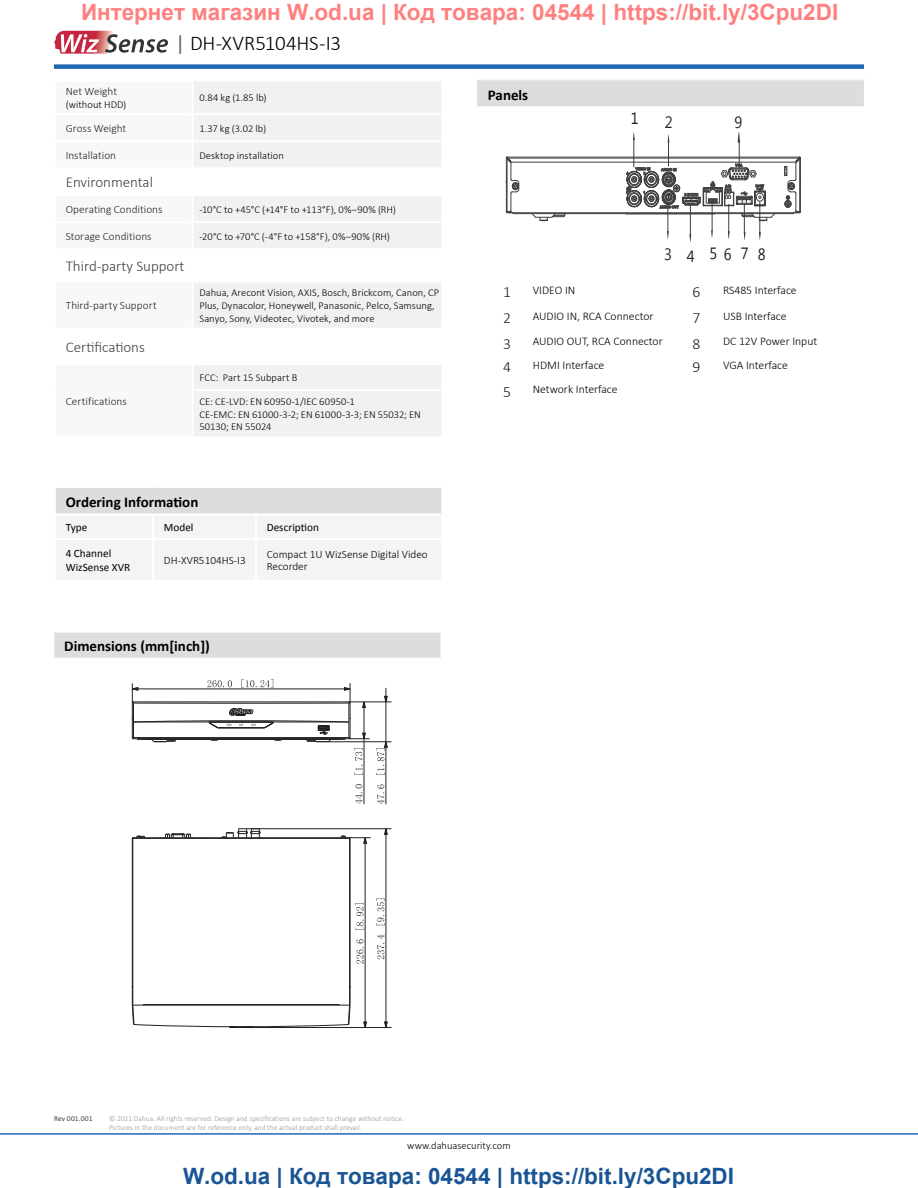
<style>
.page{position:relative;width:918px;height:1188px;background:#fff}
.page>*{position:absolute;margin:0;border:0;box-sizing:border-box;transform-origin:0 0}
.t1{font:700 22.5px "Arial";color:rgb(255 0 0/.5)}
.t2{font:700 22.5px "Arial";color:#195594}
.t3{font:300 21px "Calibri";letter-spacing:-.01em;color:#000}
.t4{font:16.35px "Segoe UI";color:#221e1f;scale:.89 1}
.t5{font:300 15.6px "Calibri";color:#221e1f}
.t6{font:700 15px "Calibri";color:#000}
.t7{font:300 15px "Calibri";color:#404042}
.t8{font:300 11.7px "Calibri";color:#000}
.t9{font:300 11.25px "Calibri";letter-spacing:.005em;color:#242324}
.t10{font:300 11.25px/12px "Calibri";color:#000}
.t11{font:11.25px/13.5px "Calibri";color:#000}
.t12{font:300 10.5px/12.6px "Calibri";letter-spacing:.005em;color:#000}
.t13{font:300 7.5px/9px "Calibri";color:#939598}
.t14{font:300 7.5px "Calibri";letter-spacing:.015em;color:#000}
.s1{font-weight:400;color:#626466}
</style>
<div class="page">
<hr style="left:0;top:1133px;width:918px;height:2px;background:#2068b3">
<div style="left:54px;top:64px;width:810px;height:5px;background:#2068b3"></div>
<div style="left:477px;top:80px;width:388px;height:27px;background:#dbddde"></div>
<hr style="left:864px;top:80px;width:2px;height:26px;background:#fff">
<hr style="left:477px;top:106px;width:389px;height:2px;background:#fff">
<div style="left:194px;top:82px;width:247px;height:85px;background:#f1f1f1"></div>
<div style="left:194px;top:196px;width:247px;height:52px;background:#f1f1f1"></div>
<div style="left:55px;top:281px;width:138px;height:48px;background:#f7f8f9"></div>
<div style="left:193px;top:281px;width:249px;height:48px;background:#f1f1f1"></div>
<div style="left:55px;top:364px;width:138px;height:73px;background:#f7f8f9"></div>
<div style="left:194px;top:365px;width:247px;height:71px;background:#f1f1f1"></div>
<hr style="left:54px;top:363px;width:139px;height:2px;background:#fff">
<hr style="left:54px;top:328px;width:139px;height:2px;background:#fff">
<hr style="left:193px;top:280px;width:250px;height:2px;background:#fff">
<hr style="left:192px;top:282px;width:2px;height:46px;background:#fff">
<hr style="left:441px;top:282px;width:2px;height:46px;background:#fff">
<hr style="left:193px;top:328px;width:250px;height:2px;background:#fff">
<hr style="left:192px;top:365px;width:2px;height:24px;background:#fff">
<hr style="left:192px;top:389px;width:251px;height:2px;background:#fff">
<hr style="left:192px;top:391px;width:2px;height:46px;background:#fff">
<hr style="left:193px;top:113px;width:250px;height:2px;background:#fff">
<hr style="left:193px;top:140px;width:250px;height:2px;background:#fff">
<hr style="left:193px;top:221px;width:250px;height:2px;background:#fff">
<hr style="left:54px;top:280px;width:139px;height:2px;background:#fff">
<hr style="left:54px;top:282px;width:2px;height:46px;background:#fff">
<hr style="left:54px;top:365px;width:2px;height:25px;background:#fff">
<hr style="left:54px;top:390px;width:2px;height:47px;background:#fff">
<div style="left:55px;top:487px;width:387px;height:27px;background:#dbddde"></div>
<div style="left:56px;top:516px;width:385px;height:63px;background:#f3f4f4"></div>
<hr style="left:152px;top:515px;width:2px;height:23px;background:#fff">
<hr style="left:255px;top:515px;width:2px;height:23px;background:#fff">
<hr style="left:256px;top:538px;width:187px;height:2px;background:#fff">
<hr style="left:153px;top:538px;width:103px;height:2px;background:#fff">
<hr style="left:255px;top:540px;width:2px;height:40px;background:#fff">
<hr style="left:54px;top:538px;width:99px;height:2px;background:#fff">
<hr style="left:152px;top:540px;width:2px;height:40px;background:#fff">
<hr style="left:54px;top:486px;width:99px;height:2px;background:#fff">
<hr style="left:54px;top:488px;width:2px;height:25px;background:#fff">
<hr style="left:153px;top:486px;width:103px;height:2px;background:#fff">
<hr style="left:256px;top:486px;width:187px;height:2px;background:#fff">
<hr style="left:441px;top:488px;width:2px;height:25px;background:#fff">
<hr style="left:54px;top:513px;width:99px;height:2px;background:#fff">
<hr style="left:153px;top:513px;width:103px;height:2px;background:#fff">
<hr style="left:256px;top:513px;width:187px;height:2px;background:#fff">
<hr style="left:132px;top:838px;width:1px;height:167px;background:#231f20">
<hr style="left:133px;top:838px;width:1px;height:167px;background:#231f20">
<hr style="left:132px;top:838px;width:218px;height:1px;background:#231f20">
<hr style="left:133px;top:837px;width:217px;height:1px;background:#231f20">
<hr style="left:349px;top:838px;width:1px;height:167px;background:#231f20">
<hr style="left:350px;top:838px;width:1px;height:167px;background:#231f20">
<svg style="left:221px;top:828px;width:40px;height:11px"></svg>
<svg style="left:165px;top:834px;width:28px;height:5px"></svg>
<svg style="left:132px;top:1004px;width:218px;height:24px"></svg>
<svg style="left:132px;top:836px;width:13px;height:3px"></svg>
<svg style="left:384px;top:696px;width:4px;height:6px"></svg>
<svg style="left:376px;top:741px;width:12px;height:63px"></svg>
<svg style="left:355px;top:903px;width:9px;height:61px"></svg>
<svg style="left:363px;top:1021px;width:4px;height:6px"></svg>
<svg style="left:376px;top:899px;width:9px;height:60px"></svg>
<svg style="left:384px;top:829px;width:4px;height:6px"></svg>
<svg style="left:384px;top:1021px;width:4px;height:6px"></svg>
<hr style="left:328px;top:742px;width:63px;height:1px;background:#231f20">
<hr style="left:350px;top:702px;width:41px;height:1px;background:#231f20">
<svg style="left:132px;top:679px;width:238px;height:125px"></svg>
<hr style="left:364px;top:702px;width:1px;height:102px;background:#231f20">
<hr style="left:386px;top:688px;width:1px;height:116px;background:#231f20">
<hr style="left:246px;top:1027px;width:146px;height:1px;background:#231f20">
<svg style="left:341px;top:836px;width:30px;height:8px"></svg>
<hr style="left:247px;top:828px;width:145px;height:1px;background:#231f20">
<hr style="left:365px;top:838px;width:1px;height:190px;background:#231f20">
<hr style="left:386px;top:829px;width:1px;height:199px;background:#231f20">
<div style="left:53px;top:632px;width:388px;height:27px;background:#dbddde"></div>
<hr style="left:52px;top:631px;width:390px;height:2px;background:#fff">
<hr style="left:52px;top:633px;width:2px;height:25px;background:#fff">
<hr style="left:52px;top:658px;width:390px;height:2px;background:#fff">
<svg style="left:54px;top:31px;width:114px;height:23px"></svg>
<svg style="left:505px;top:156px;width:296px;height:66px"></svg>
<hr style="left:513px;top:213px;width:281px;height:1px;background:#403f41">
<hr style="left:513px;top:212px;width:287px;height:1px;background:#403f41">
<hr style="left:512px;top:162px;width:283px;height:1px;background:#403f41">
<hr style="left:508px;top:158px;width:291px;height:1px;background:#403f41">
<hr style="left:507px;top:157px;width:293px;height:1px;background:#403f41">
<svg style="left:532px;top:213px;width:34px;height:8px"></svg>
<svg style="left:506px;top:157px;width:14px;height:57px"></svg>
<svg style="left:784px;top:157px;width:17px;height:57px"></svg>
<svg style="left:625px;top:132px;width:150px;height:110px"></svg>
<h1 class="t1" style="left:81px;top:0;width:759px">Интернет магазин W.od.ua | Код товара: 04544 | https://bit.ly/3Cpu2DI</h1>
<p class="t9" style="left:66px;top:85px;width:53px">Net Weight</p>
<p class="t12" style="left:66px;top:98px;width:62px">(without HDD)</p>
<h2 class="t3" style="left:176px;top:30px;width:167px"><span class="s1">|</span> DH-XVR5104HS-I3</h2>
<p class="t12" style="left:199px;top:91px;width:69px">0.84 kg (1.85 lb)</p>
<p class="t9" style="left:66px;top:121px;width:62px">Gross Weight</p>
<p class="t12" style="left:199px;top:122px;width:68px">1.37 kg (3.02 lb)</p>
<p class="t9" style="left:66px;top:148px;width:52px">Installation</p>
<p class="t12" style="left:199px;top:149px;width:86px">Desktop installation</p>
<h3 class="t7" style="left:66px;top:173px;width:89px">Environmental</h3>
<p class="t9" style="left:66px;top:202px;width:98px">Operating Conditions</p>
<p class="t12" style="left:199px;top:203px;width:198px">-10°C to +45°C (+14°F to +113°F), 0%–90% (RH)</p>
<p class="t9" style="left:66px;top:229px;width:87px">Storage Conditions</p>
<p class="t12" style="left:199px;top:230px;width:192px">-20°C to +70°C (-4°F to +158°F), 0%–90% (RH)</p>
<h3 class="t7" style="left:66px;top:257px;width:120px">Third-party Support</h3>
<p class="t9" style="left:66px;top:299px;width:92px">Third-party Support</p>
<p class="t12" style="left:199px;top:287px;width:241px">Dahua, Arecont Vision, AXIS, Bosch, Brickcom, Canon, CP<br>Plus, Dynacolor, Honeywell, Panasonic, Pelco, Samsung,<br>Sanyo, Sony, Videotec, Vivotek, and more</p>
<h3 class="t7" style="left:66px;top:338px;width:81px">Certifications</h3>
<p class="t9" style="left:66px;top:394px;width:63px">Certifications</p>
<p class="t12" style="left:199px;top:371px;width:99px">FCC: Part 15 Subpart B</p>
<p class="t12" style="left:199px;top:395px;width:223px">CE: CE-LVD: EN 60950-1/IEC 60950-1<br>CE-EMC: EN 61000-3-2; EN 61000-3-3; EN 55032; EN<br>50130; EN 55024</p>
<h3 class="t6" style="left:66px;top:492px;width:134px">Ordering Information</h3>
<p class="t11" style="left:66px;top:521px;width:23px">Type</p>
<p class="t11" style="left:164px;top:521px;width:31px">Model</p>
<p class="t11" style="left:267px;top:521px;width:54px">Description</p>
<p class="t11" style="left:66px;top:547px;width:66px">4 Channel<br>WizSense XVR</p>
<p class="t10" style="left:164px;top:554px;width:83px">DH-XVR5104HS-I3</p>
<p class="t10" style="left:267px;top:548px;width:163px">Compact 1U WizSense Digital Video<br>Recorder</p>
<h3 class="t6" style="left:64px;top:636px;width:147px">Dimensions (mm[inch])</h3>
<h3 class="t6" style="left:488px;top:85px;width:42px">Panels</h3>
<h3 class="t4" style="left:631px;top:107px;width:10px">1</h3>
<h3 class="t4" style="left:665px;top:111px;width:10px">2</h3>
<h3 class="t4" style="left:735px;top:111px;width:10px">9</h3>
<h3 class="t4" style="left:664px;top:243px;width:116px">3 4 5678</h3>
<h3 class="t5" style="left:503px;top:282px;width:9px">1</h3>
<p class="t8" style="left:533px;top:283px;width:44px">VIDEO IN</p>
<h3 class="t5" style="left:693px;top:282px;width:9px">6</h3>
<p class="t8" style="left:723px;top:283px;width:75px">RS485 Interface</p>
<h3 class="t5" style="left:503px;top:308px;width:9px">2</h3>
<p class="t8" style="left:533px;top:309px;width:122px">AUDIO IN, RCA Connector</p>
<h3 class="t5" style="left:693px;top:308px;width:9px">7</h3>
<p class="t8" style="left:723px;top:309px;width:65px">USB Interface</p>
<h3 class="t5" style="left:503px;top:334px;width:9px">3</h3>
<p class="t8" style="left:533px;top:334px;width:131px">AUDIO OUT, RCA Connector</p>
<h3 class="t5" style="left:693px;top:334px;width:9px">8</h3>
<p class="t8" style="left:723px;top:334px;width:96px">DC 12V Power Input</p>
<h3 class="t5" style="left:503px;top:357px;width:9px">4</h3>
<p class="t8" style="left:533px;top:358px;width:73px">HDMI Interface</p>
<h3 class="t5" style="left:693px;top:357px;width:9px">9</h3>
<p class="t8" style="left:723px;top:358px;width:66px">VGA Interface</p>
<h3 class="t5" style="left:503px;top:382px;width:9px">5</h3>
<p class="t8" style="left:533px;top:382px;width:86px">Network Interface</p>
<p class="t14" style="left:54px;top:1113px;width:40px">Rev 001.001</p>
<p class="t13" style="left:109px;top:1114px;width:296px">© 2021 Dahua. All rights reserved. Design and specifications are subject to change without notice.<br>Pictures in the document are for reference only, and the actual product shall prevail.</p>
<p class="t12" style="left:407px;top:1139px;width:105px">www.dahuasecurity.com</p>
<h1 class="t2" style="left:183px;top:1164px;width:553px">W.od.ua | Код товара: 04544 | https://bit.ly/3Cpu2DI</h1>
</div>
